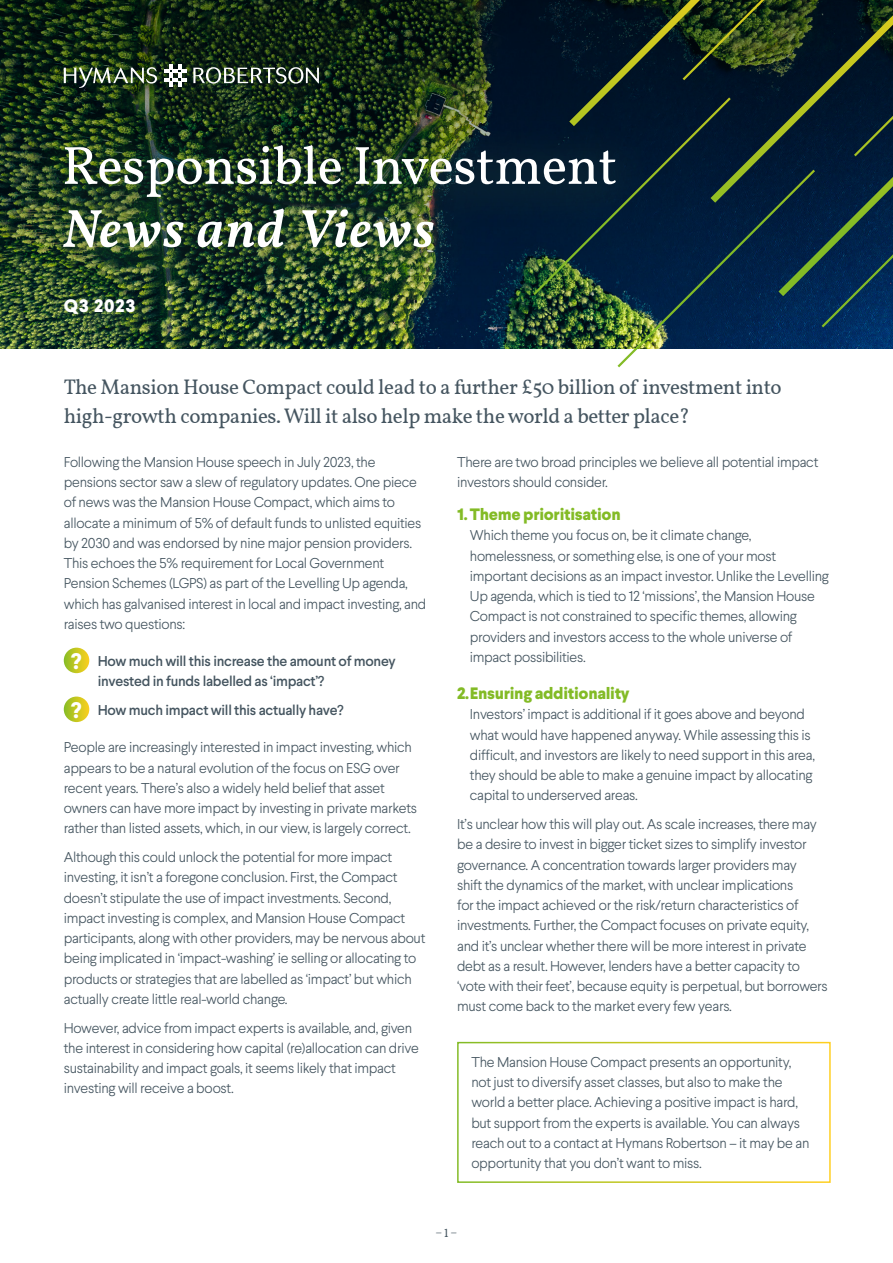
<style>
.page{position:relative;width:893px;height:1263px;background:#fff}
.page>*{position:absolute;margin:0;border:0;box-sizing:border-box;transform-origin:0 0}
.t1{font:54px "Vollkorn";letter-spacing:-.01em;color:#fff}
.t2{font:italic 500 54px "Vollkorn";letter-spacing:.02em;color:#fff}
.t3{font:800 22.5px/48.9px "Larsseit";color:#fff}
.t4{font:21px/28.5px "Vollkorn";letter-spacing:-.02em;color:#455560}
.t5{font:800 18px "Larsseit";letter-spacing:.05em;color:#fff}
.t6{font:800 16.5px "Larsseit";letter-spacing:-.02em;color:#83bb26}
.t7{font:300 14.25px/20.2px "Larsseit";letter-spacing:-.02em;color:#455560}
.t8{font:500 14.25px/20.2px "Larsseit";letter-spacing:-.02em;color:#455560}
.t9{font:12px "Vollkorn";color:#455560}
</style>
<div class="page">
<img style="left:0;top:0;width:533px;height:349px">
<img style="left:44px;top:295px;width:124px;height:51px">
<svg style="left:164px;top:64px;width:23px;height:23px"></svg>
<svg style="left:64px;top:67px;width:93px;height:21px;background:#50644a"></svg>
<svg style="left:193px;top:67px;width:126px;height:17px"></svg>
<div style="left:457px;top:1042px;width:374px;height:141px;border:2px solid #fff"></div>
<div style="left:32px;top:111px;width:626px;height:184px;background:#2e543b;opacity:.79"></div>
<svg style="left:533px;top:0;width:360px;height:367px;background:#1b343d"></svg>
<svg style="left:64px;top:648px;width:25px;height:25px"></svg>
<svg style="left:64px;top:696px;width:25px;height:26px"></svg>
<h1 class="t1" style="left:62px;top:126px;width:557px">Responsible Investment</h1>
<h1 class="t2" style="left:62px;top:194px;width:374px">News and Views</h1>
<p class="t5" style="left:64px;top:294px;width:73px">Q3 2023</p>
<h3 class="t4" style="left:64px;top:372px;width:719px">The Mansion House Compact could lead to a further £50 billion of investment into high-growth companies. Will it also help make the world a better place?</h3>
<p class="t7" style="left:64px;top:451px;width:364px">Following the Mansion House speech in July 2023, the pensions sector saw a slew of regulatory updates. One piece of news was the Mansion House Compact, which aims to allocate a minimum of 5% of default funds to unlisted equities by 2030 and was endorsed by nine major pension providers.<br>This echoes the 5% requirement for Local Government Pension Schemes (LGPS) as part of the Levelling Up agenda, which has galvanised interest in local and impact investing, and raises two questions:</p>
<p class="t8" style="left:98px;top:651px;width:300px">How much will this increase the amount of money invested in funds labelled as ‘impact’?</p>
<p class="t8" style="left:98px;top:700px;width:247px">How much impact will this actually have?</p>
<p class="t7" style="left:64px;top:737px;width:355px">People are increasingly interested in impact investing, which appears to be a natural evolution of the focus on ESG over recent years. There’s also a widely held belief that asset owners can have more impact by investing in private markets rather than listed assets, which, in our view, is largely correct.</p>
<p class="t7" style="left:64px;top:847px;width:363px">Although this could unlock the potential for more impact investing, it isn’t a foregone conclusion. First, the Compact doesn’t stipulate the use of impact investments. Second, impact investing is complex, and Mansion House Compact participants, along with other providers, may be nervous about being implicated in ‘impact-washing’ ie selling or allocating to products or strategies that are labelled as ‘impact’ but which actually create little real-world change.</p>
<p class="t7" style="left:64px;top:1017px;width:357px">However, advice from impact experts is available, and, given the interest in considering how capital (re)allocation can drive sustainability and impact goals, it seems likely that impact investing will receive a boost.</p>
<p class="t7" style="left:457px;top:451px;width:363px">There are two broad principles we believe all potential impact investors should consider.</p>
<p class="t6" style="left:457px;top:503px;width:165px">1. Theme prioritisation</p>
<p class="t7" style="left:470px;top:525px;width:360px">Which theme you focus on, be it climate change, homelessness, or something else, is one of your most important decisions as an impact investor. Unlike the Levelling Up agenda, which is tied to 12 ‘missions’, the Mansion House Compact is not constrained to specific themes, allowing providers and investors access to the whole universe of impact possibilities.</p>
<p class="t6" style="left:457px;top:682px;width:174px">2.Ensuring additionality</p>
<p class="t7" style="left:470px;top:704px;width:347px">Investors’ impact is additional if it goes above and beyond what would have happened anyway. While assessing this is difficult, and investors are likely to need support in this area, they should be able to make a genuine impact by allocating capital to underserved areas.</p>
<p class="t7" style="left:457px;top:814px;width:372px">It’s unclear how this will play out. As scale increases, there may be a desire to invest in bigger ticket sizes to simplify investor governance. A concentration towards larger providers may<br>shift the dynamics of the market, with unclear implications<br>for the impact achieved or the risk/return characteristics of investments. Further, the Compact focuses on private equity, and it’s unclear whether there will be more interest in private debt as a result. However, lenders have a better capacity to ‘vote with their feet’, because equity is perpetual, but borrowers must come back to the market every few years.</p>
<h2 class="t3" style="left:71px;top:637px;width:12px">? ?</h2>
<p class="t7" style="left:471px;top:1051px;width:340px">The Mansion House Compact presents an opportunity, not just to diversify asset classes, but also to make the world a better place. Achieving a positive impact is hard, but support from the experts is available. You can always reach out to a contact at Hymans Robertson – it may be an opportunity that you don’t want to miss.</p>
<p class="t9" style="left:436px;top:1224px;width:23px">– 1 –</p>
</div>
